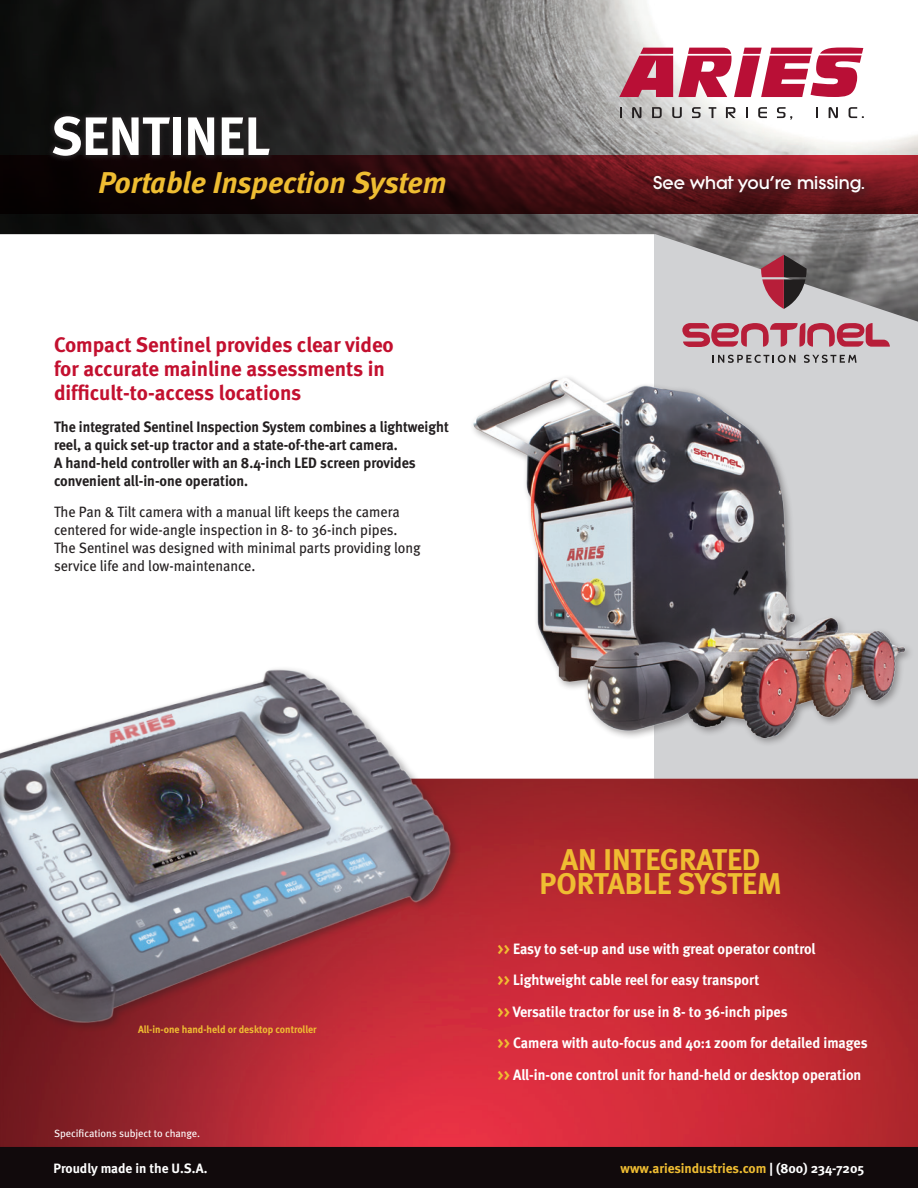
<style>
.page{position:relative;width:918px;height:1188px;background:#fff}
.page>*{position:absolute;margin:0;border:0;box-sizing:border-box;transform-origin:0 0}
.t1{font:700 54px "Meta";color:#fff}
.t2{font:700 30px/24px "Meta";color:#efbd32;text-align:center}
.t3{font:italic 700 30px "Meta";color:#efbd32}
.t4{font:700 21px/24px "Meta";color:#c3102f}
.t5{font:18px "Lissen";color:#fff}
.t6{font:700 15px "Meta";color:#fff;scale:.95 1}
.t7{font:700 15px/18px "Meta";color:#231f20;scale:.93 1}
.t8{font:15px/18px "Meta";color:#231f20;scale:.95 1}
.t9{font:700 13.5px "Meta";color:#efbd32}
.t10{font:700 13.5px "Meta";color:#fff}
.t11{font:700 10.5px "Meta";color:#efbd32;scale:.95 1}
.t12{font:10.5px "Meta";letter-spacing:-.005em;color:#fff}
.s1{color:#efbd32}
.s2{color:#fff}
</style>
<div class="page">
<div style="left:654px;top:231px;width:264px;height:575px;background:#d1d2d4"></div>
<img style="left:0;top:779px;width:918px;height:368px">
<div style="left:0;top:1147px;width:918px;height:41px;background:#110a0c"></div>
<img style="left:0;top:0;width:918px;height:322px">
<img style="left:0;top:156px;width:918px;height:58px">
<svg style="left:620px;top:107px;width:2px;height:11px"></svg>
<svg style="left:632px;top:107px;width:9px;height:11px"></svg>
<svg style="left:652px;top:107px;width:10px;height:11px"></svg>
<svg style="left:672px;top:107px;width:10px;height:11px"></svg>
<svg style="left:692px;top:107px;width:9px;height:11px"></svg>
<svg style="left:709px;top:107px;width:7px;height:11px"></svg>
<svg style="left:726px;top:107px;width:10px;height:11px"></svg>
<svg style="left:746px;top:107px;width:2px;height:11px"></svg>
<svg style="left:758px;top:107px;width:9px;height:11px"></svg>
<svg style="left:777px;top:107px;width:16px;height:13px"></svg>
<svg style="left:816px;top:107px;width:2px;height:11px"></svg>
<svg style="left:829px;top:107px;width:9px;height:11px"></svg>
<svg style="left:849px;top:107px;width:15px;height:11px"></svg>
<svg style="left:619px;top:48px;width:244px;height:49px"></svg>
<div style="left:46px;top:110px;width:230px;height:52px;background:#231f20"></div>
<div style="left:649px;top:171px;width:226px;height:32px;background:#231f20;opacity:.75"></div>
<img style="left:0;top:669px;width:491px;height:402px">
<img style="left:430px;top:360px;width:480px;height:417px">
<svg style="left:682px;top:323px;width:208px;height:24px"></svg>
<svg style="left:761px;top:255px;width:46px;height:54px"></svg>
<svg style="left:713px;top:355px;width:82px;height:8px"></svg>
<svg style="left:804px;top:355px;width:53px;height:8px"></svg>
<p class="t1" style="left:51px;top:102px;width:220px">SENTINEL</p>
<p class="t3" style="left:99px;top:163px;width:349px">Portable Inspection System</p>
<p class="t5" style="left:653px;top:173px;width:213px">See what you’re missing.</p>
<p class="t4" style="left:54px;top:332px;width:341px">Compact Sentinel provides clear video for accurate mainline assessments in difficult-to-access locations</p>
<p class="t7" style="left:54px;top:417px;width:426px">The integrated Sentinel Inspection System combines a lightweight reel, a quick set-up tractor and a state-of-the-art camera.<br>A hand-held controller with an 8.4-inch LED screen provides convenient all-in-one operation.</p>
<p class="t8" style="left:54px;top:502px;width:388px">The Pan &amp; Tilt camera with a manual lift keeps the camera centered for wide-angle inspection in 8- to 36-inch pipes.<br>The Sentinel was designed with minimal parts providing long service life and low-maintenance.</p>
<p class="t11" style="left:138px;top:1023px;width:190px">All-in-one hand-held or desktop controller</p>
<p class="t12" style="left:54px;top:1126px;width:148px">Specifications subject to change.</p>
<p class="t2" style="left:540px;top:847px;width:243px">AN INTEGRATED<br>PORTABLE SYSTEM</p>
<p class="t6" style="left:498px;top:939px;width:336px"><span class="s1">&gt;&gt;</span> Easy to set-up and use with great operator control</p>
<p class="t6" style="left:498px;top:971px;width:277px"><span class="s1">&gt;&gt;</span> Lightweight cable reel for easy transport</p>
<p class="t6" style="left:498px;top:1002px;width:307px"><span class="s1">&gt;&gt;</span> Versatile tractor for use in 8- to 36-inch pipes</p>
<p class="t6" style="left:498px;top:1034px;width:391px"><span class="s1">&gt;&gt;</span> Camera with auto-focus and 40:1 zoom for detailed images</p>
<p class="t6" style="left:498px;top:1065px;width:384px"><span class="s1">&gt;&gt;</span> All-in-one control unit for hand-held or desktop operation</p>
<p class="t10" style="left:53px;top:1160px;width:155px">Proudly made in the U.S.A.</p>
<p class="t9" style="left:621px;top:1160px;width:245px">www.ariesindustries.com <span class="s2">| (800) 234-7205</span></p>
</div>
